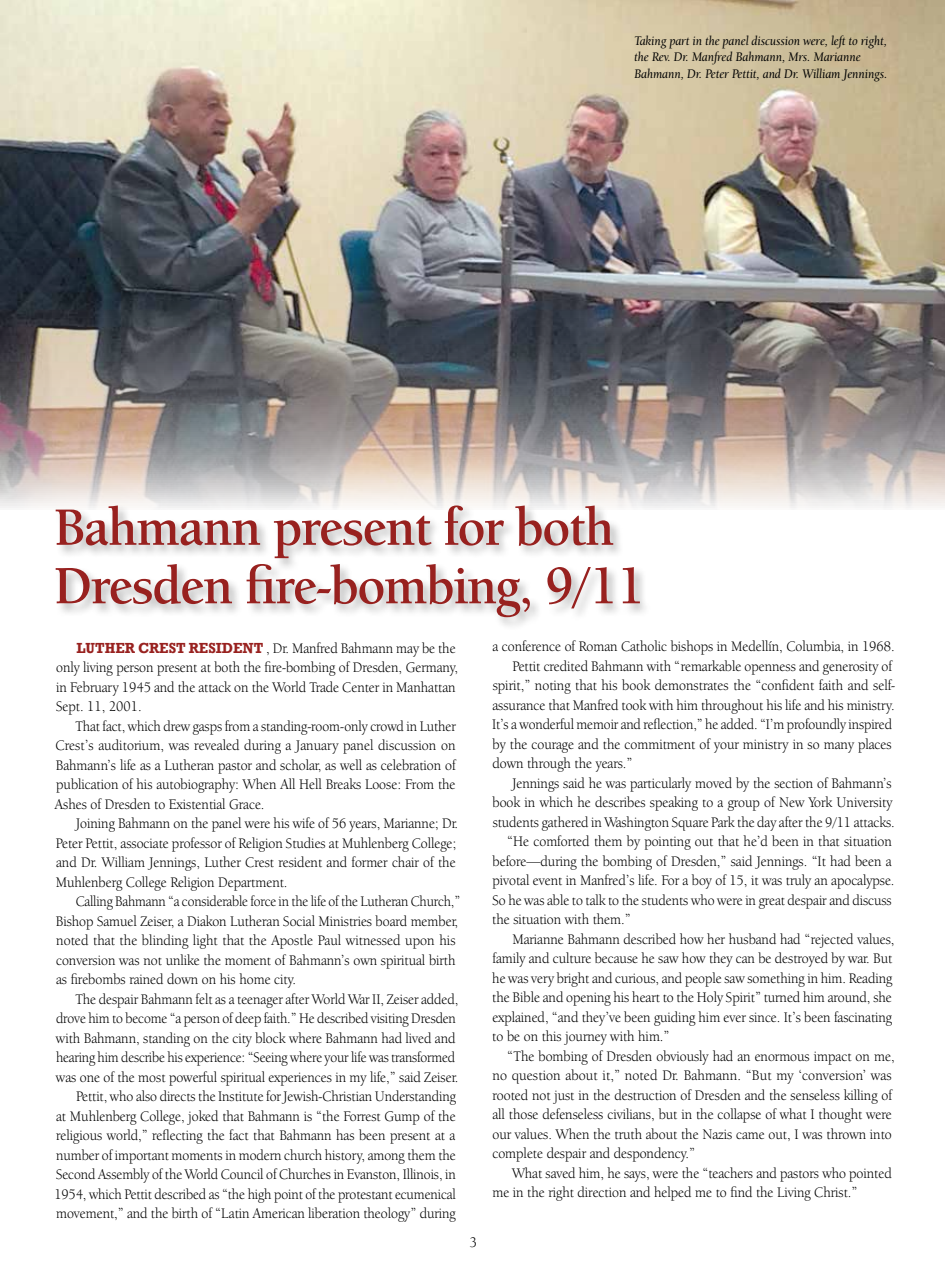
<style>
.page{position:relative;width:945px;height:1269px;background:#fff}
.page>*{position:absolute;margin:0;border:0;box-sizing:border-box;transform-origin:0 0}
.t1{font:700 55.5px/58.5px "Berkeley Oldstyle IT Cby BT";letter-spacing:-.02em;color:#98211f}
.t2{font:15px/19.5px "Berkeley Oldstyle IT Cby BT";color:#000;scale:.94 1}
.t3{font:15px/19.5px "Berkeley Oldstyle IT Cby BT";color:#000;text-align:justify;scale:.93 1}
.t4{font:15px "Berkeley Oldstyle IT Cby BT";color:#000;scale:.95 1}
.t5{font:13.5px/16.5px "Berkeley Oldstyle IT Cby BT Med Ital";color:#000;scale:.94 1}
.s1{font-family:"Rockwell";font-weight:700;color:#98211f}
</style>
<div class="page">
<img style="left:0;top:0;width:945px;height:508px">
<div style="left:54px;top:503px;width:599px;height:128px;background:#000;opacity:.3"></div>
<p class="t5" style="left:634px;top:32px;width:271px">Taking part in the panel discussion were, left to right, the Rev. Dr. Manfred Bahmann, Mrs. Marianne<br>Bahmann, Dr. Peter Pettit, and Dr. William Jennings.</p>
<h1 class="t1" style="left:54px;top:497px;width:593px">Bahmann present for both<br>Dresden fire-bombing, 9/11</h1>
<p class="t2" style="left:56px;top:638px;width:429px;text-indent:20px"><span class="s1">LUTHER CREST RESIDENT</span> , Dr. Manfred Bahmann may be the only living person present at both the fire-bombing of Dresden, Germany, in February 1945 and the attack on the World Trade Center in Manhattan Sept. 11, 2001.</p>
<p class="t3" style="left:55px;top:716px;width:433px;text-indent:20px">That fact, which drew gasps from a standing-room-only crowd in Luther Crest’s auditorium, was revealed during a January panel discussion on Bahmann’s life as a Lutheran pastor and scholar, as well as celebration of publication of his autobiography: When All Hell Breaks Loose: From the Ashes of Dresden to Existential Grace.</p>
<p class="t2" style="left:56px;top:813px;width:430px;text-indent:20px">Joining Bahmann on the panel were his wife of 56 years, Marianne; Dr.<br>Peter Pettit, associate professor of Religion Studies at Muhlenberg College; and Dr. William Jennings, Luther Crest resident and former chair of the Muhlenberg College Religion Department.</p>
<p class="t3" style="left:56px;top:891px;width:436px;text-align:left;text-indent:20px">Calling Bahmann “a considerable force in the life of the Lutheran Church,” Bishop Samuel Zeiser, a Diakon Lutheran Social Ministries board member, noted that the blinding light that the Apostle Paul witnessed upon his conversion was not unlike the moment of Bahmann’s own spiritual birth as firebombs rained down on his home city.</p>
<p class="t2" style="left:54px;top:989px;width:431px;text-align:right">The despair Bahmann felt as a teenager after World War II, Zeiser added, drove him to become “a person of deep faith.” He described visiting Dresden with Bahmann, standing on the city block where Bahmann had lived and hearing him describe his experience: “Seeing where your life was transformed was one of the most powerful spiritual experiences in my life,” said Zeiser.<br>Pettit, who also directs the Institute for Jewish-Christian Understanding<br>at Muhlenberg College, joked that Bahmann is “the Forrest Gump of the religious world,” reflecting the fact that Bahmann has been present at a number of important moments in modern church history, among them the Second Assembly of the World Council of Churches in Evanston, Illinois, in 1954, which Pettit described as “the high point of the protestant ecumenical movement,” and the birth of “Latin American liberation theology” during</p>
<p class="t2" style="left:470px;top:1233px;width:9px">3</p>
<p class="t2" style="left:492px;top:637px;width:429px">a conference of Roman Catholic bishops in Medellín, Columbia, in 1968.</p>
<p class="t2" style="left:512px;top:656px;width:405px">Pettit credited Bahmann with “remarkable openness and generosity of</p>
<p class="t2" style="left:493px;top:676px;width:430px">spirit,” noting that his book demonstrates the “confident faith and self-</p>
<p class="t2" style="left:492px;top:695px;width:429px">assurance that Manfred took with him throughout his life and his ministry.</p>
<p class="t3" style="left:492px;top:715px;width:432px">It’s a wonderful memoir and reflection,” he added. “I’m profoundly inspired</p>
<p class="t2" style="left:493px;top:734px;width:426px">by the courage and the commitment of your ministry in so many places</p>
<p class="t2" style="left:492px;top:754px;width:151px">down through the years.”</p>
<p class="t2" style="left:512px;top:773px;width:405px">Jennings said he was particularly moved by the section of Bahmann’s</p>
<p class="t2" style="left:493px;top:793px;width:427px">book in which he describes speaking to a group of New York University</p>
<p class="t2" style="left:493px;top:812px;width:429px">students gathered in Washington Square Park the day after the 9/11 attacks.</p>
<p class="t2" style="left:507px;top:832px;width:411px">“He comforted them by pointing out that he’d been in that situation</p>
<p class="t2" style="left:493px;top:851px;width:426px">before—during the bombing of Dresden,” said Jennings. “It had been a</p>
<p class="t2" style="left:493px;top:871px;width:429px">pivotal event in Manfred’s life. For a boy of 15, it was truly an apocalypse.</p>
<p class="t2" style="left:492px;top:890px;width:426px">So he was able to talk to the students who were in great despair and discuss</p>
<p class="t2" style="left:492px;top:910px;width:149px">the situation with them.”</p>
<p class="t2" style="left:512px;top:929px;width:408px">Marianne Bahmann described how her husband had “rejected values,</p>
<p class="t2" style="left:492px;top:949px;width:427px">family and culture because he saw how they can be destroyed by war. But</p>
<p class="t2" style="left:492px;top:968px;width:427px">he was very bright and curious, and people saw something in him. Reading</p>
<p class="t2" style="left:492px;top:988px;width:427px">the Bible and opening his heart to the Holy Spirit” turned him around, she</p>
<p class="t2" style="left:492px;top:1007px;width:427px">explained, “and they’ve been guiding him ever since. It’s been fascinating</p>
<p class="t2" style="left:492px;top:1027px;width:190px">to be on this journey with him.”</p>
<p class="t2" style="left:507px;top:1046px;width:414px">“The bombing of Dresden obviously had an enormous impact on me,</p>
<p class="t4" style="left:493px;top:1067px;width:422px">no question about it,” noted Dr. Bahmann. “But my ‘conversion’ was</p>
<p class="t2" style="left:493px;top:1085px;width:426px">rooted not just in the destruction of Dresden and the senseless killing of</p>
<p class="t2" style="left:492px;top:1105px;width:426px">all those defenseless civilians, but in the collapse of what I thought were</p>
<p class="t2" style="left:492px;top:1124px;width:426px">our values. When the truth about the Nazis came out, I was thrown into</p>
<p class="t2" style="left:492px;top:1144px;width:217px">complete despair and despondency.”</p>
<p class="t2" style="left:512px;top:1163px;width:405px">What saved him, he says, were the “teachers and pastors who pointed</p>
<p class="t2" style="left:492px;top:1183px;width:390px">me in the right direction and helped me to find the Living Christ.”</p>
</div>
